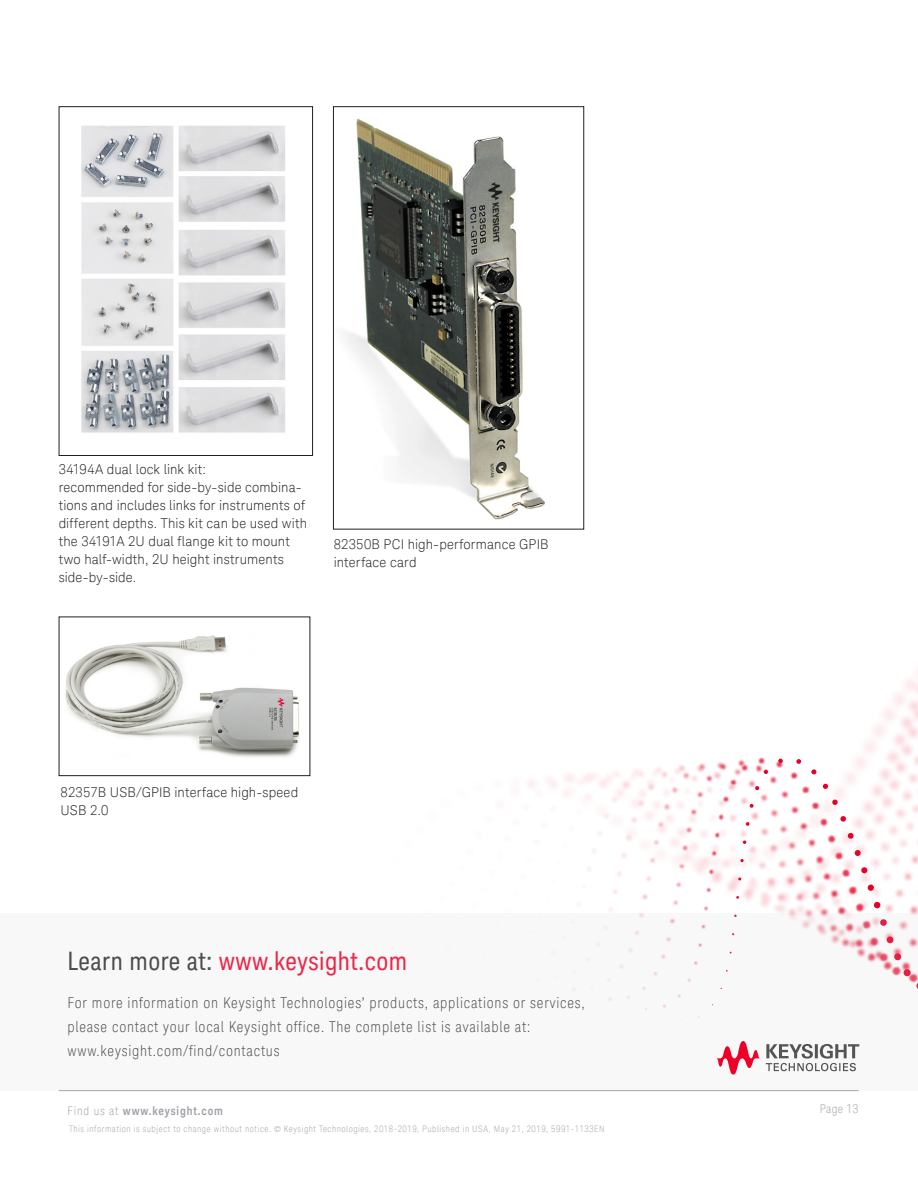
<style>
.page{position:relative;width:918px;height:1188px;background:#fff}
.page>*{position:absolute;margin:0;border:0;box-sizing:border-box;transform-origin:0 0}
.t1{font:25.5px "Keysight Sans Condensed";letter-spacing:.02em;color:#ec2649}
.t2{font:300 condensed 15px/24px "Keysight Sans";letter-spacing:.05em;color:#4b4c4d}
.K_Body_Text{font:300 13.5px/18px "Keysight Sans";letter-spacing:.01em;color:#231f20}
.t3{font:700 12px "Keysight Sans Condensed";letter-spacing:.07em;color:#a4a1a9}
.t4{font:300 condensed 12px "Keysight Sans";letter-spacing:.03em;color:#a4a1a9}
.t5{font:300 condensed 9px "Keysight Sans";letter-spacing:.06em;color:#a4a1a9}
.s1{color:#4b4c4d}
.s2{font-family:"Keysight Sans";font-weight:300;font-stretch:condensed}
</style>
<div class="page">
<img style="left:212px;top:447px;width:706px;height:467px">
<svg style="left:738px;top:877px;width:3px;height:4px"></svg>
<svg style="left:740px;top:859px;width:4px;height:3px"></svg>
<svg style="left:743px;top:840px;width:3px;height:4px"></svg>
<svg style="left:746px;top:822px;width:4px;height:4px"></svg>
<svg style="left:750px;top:804px;width:4px;height:4px"></svg>
<svg style="left:755px;top:786px;width:4px;height:4px"></svg>
<svg style="left:764px;top:770px;width:4px;height:4px"></svg>
<svg style="left:778px;top:758px;width:5px;height:5px"></svg>
<svg style="left:796px;top:759px;width:5px;height:5px"></svg>
<svg style="left:811px;top:769px;width:6px;height:6px"></svg>
<svg style="left:823px;top:784px;width:5px;height:5px"></svg>
<svg style="left:832px;top:799px;width:6px;height:6px"></svg>
<svg style="left:840px;top:816px;width:6px;height:6px"></svg>
<svg style="left:848px;top:833px;width:6px;height:6px"></svg>
<svg style="left:855px;top:850px;width:6px;height:6px"></svg>
<svg style="left:861px;top:867px;width:7px;height:7px"></svg>
<div style="left:867px;top:884px;width:7px;height:7px;background:#e90029;border-radius:50%"></div>
<svg style="left:874px;top:902px;width:7px;height:7px"></svg>
<div style="left:0;top:914px;width:918px;height:177px;background:#f8f8f8"></div>
<svg style="left:766px;top:1044px;width:93px;height:27px"></svg>
<svg style="left:716px;top:1041px;width:44px;height:34px"></svg>
<img style="left:81px;top:125px;width:223px;height:329px">
<div style="left:59px;top:106px;width:254px;height:350px;border:1px solid #231f20"></div>
<img style="left:335px;top:119px;width:222px;height:409px">
<div style="left:333px;top:106px;width:251px;height:424px;border:1px solid #231f20"></div>
<img style="left:65px;top:619px;width:243px;height:151px">
<div style="left:59px;top:617px;width:251px;height:159px;border:1px solid #231f20"></div>
<p class="K_Body_Text" style="left:59px;top:461px;width:250px">34194A dual lock link kit:<br>recommended for side-by-side combina&shy;tions and includes links for instruments of different depths. This kit can be used with the 34191A 2U dual flange kit to mount two half-width, 2U height instruments side-by-side.</p>
<p class="K_Body_Text" style="left:334px;top:536px;width:216px">82350B PCI high-performance GPIB interface card</p>
<p class="K_Body_Text" style="left:61px;top:784px;width:239px">82357B USB/GPIB interface high-speed<br>USB 2.0</p>
<h1 class="t1" style="left:68px;top:946px;width:341px"><span class="s1">Learn more at:</span> www.keysight.com</h1>
<p class="t2" style="left:68px;top:991px;width:519px">For more information on Keysight Technologies’ products, applications or services, please contact your local Keysight office. The complete list is available at: www.keysight.com/find/contactus</p>
<p class="t3" style="left:68px;top:1104px;width:157px"><span class="s2">Find us at</span> www.keysight.com</p>
<p class="t4" style="left:820px;top:1102px;width:40px">Page 13</p>
<p class="t5" style="left:69px;top:1123px;width:537px">This information is subject to change without notice. © Keysight Technologies, 2018-2019, Published in USA, May 21, 2019, 5991-1133EN</p>
</div>
